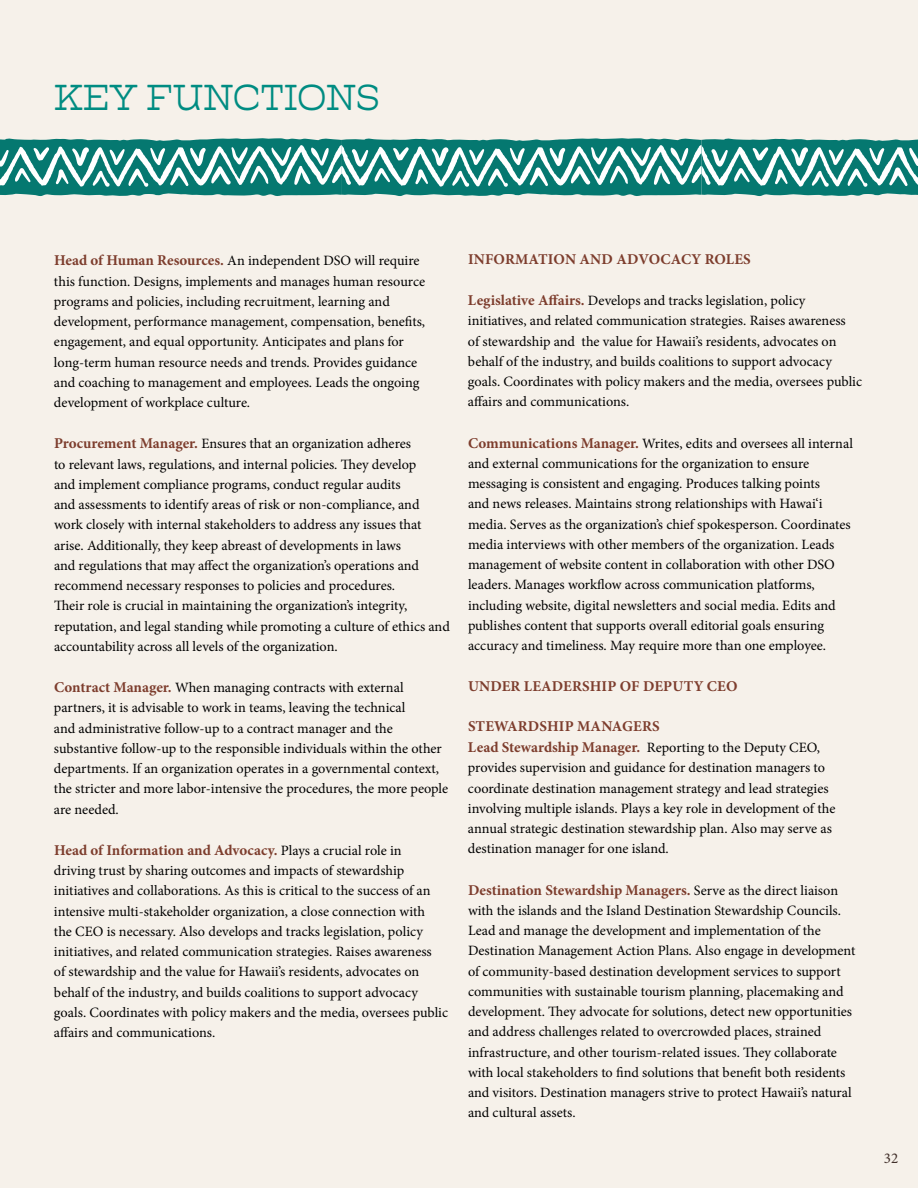
<style>
.page{position:relative;width:918px;height:1188px;background:#f6f1ea}
.page>*{position:absolute;margin:0;border:0;box-sizing:border-box;transform-origin:0 0}
.t1{font:300 36px "Hatch";color:#008c82}
.t2{font:700 15px "Minion Pro";color:#7d3d2d}
.t3{font:15px "Minion Pro";color:#402e29}
.t4{font:14.25px/20.2px "Minion Pro";color:#000}
.s1{font-weight:700;font-size:15px;color:#7d3d2d}
.s2{font-weight:400;font-size:14.25px;color:#000}
</style>
<div class="page">
<svg style="left:0;top:138px;width:918px;height:58px;background:#50a09a"></svg>
<p class="t1" style="left:54px;top:73px;width:327px">KEY FUNCTIONS</p>
<p class="t4" style="left:54px;top:251px;width:373px"><span class="s1">Head of Human Resources.</span> An independent DSO will require this function. Designs, implements and manages human resource programs and policies, including recruitment, learning and development, performance management, compensation, benefts, engagement, and equal opportunity. Anticipates and plans for long-term human resource needs and trends. Provides guidance and coaching to management and employees. Leads the ongoing development of workplace culture.</p>
<p class="t4" style="left:54px;top:434px;width:397px"><span class="s1">Procurement Manager.</span> Ensures that an organization adheres<br>to relevant laws, regulations, and internal policies. Tey develop<br>and implement compliance programs, conduct regular audits<br>and assessments to identify areas of risk or non-compliance, and work closely with internal stakeholders to address any issues that arise. Additionally, they keep abreast of developments in laws<br>and regulations that may afect the organization’s operations and recommend necessary responses to policies and procedures.<br>Teir role is crucial in maintaining the organization’s integrity, reputation, and legal standing while promoting a culture of ethics and accountability across all levels of the organization.</p>
<p class="t4" style="left:54px;top:678px;width:396px"><span class="s1">Contract Manager.</span> When managing contracts with external partners, it is advisable to work in teams, leaving the technical<br>and administrative follow-up to a contract manager and the substantive follow-up to the responsible individuals within the other departments. If an organization operates in a governmental context, the stricter and more labor-intensive the procedures, the more people are needed.</p>
<p class="t2" style="left:54px;top:839px;width:349px">Head of Information and Advocacy. <span class="s2">Plays a crucial role in</span></p>
<p class="t4" style="left:54px;top:861px;width:396px">driving trust by sharing outcomes and impacts of stewardship initiatives and collaborations. As this is critical to the success of an intensive multi-stakeholder organization, a close connection with<br>the CEO is necessary. Also develops and tracks legislation, policy initiatives, and related communication strategies. Raises awareness<br>of stewardship and the value for Hawaii’s residents, advocates on behalf of the industry, and builds coalitions to support advocacy goals. Coordinates with policy makers and the media, oversees public afairs and communications.</p>
<p class="t2" style="left:468px;top:248px;width:284px">INFORMATION AND ADVOCACY ROLES</p>
<p class="t4" style="left:468px;top:291px;width:396px"><span class="s1">Legislative Afairs.</span> Develops and tracks legislation, policy initiatives, and related communication strategies. Raises awareness<br>of stewardship and the value for Hawaii’s residents, advocates on behalf of the industry, and builds coalitions to support advocacy goals. Coordinates with policy makers and the media, oversees public afairs and communications.</p>
<p class="t4" style="left:468px;top:433px;width:387px"><span class="s1">Communications Manager.</span> Writes, edits and oversees all internal and external communications for the organization to ensure messaging is consistent and engaging. Produces talking points<br>and news releases. Maintains strong relationships with Hawai‘i media. Serves as the organization’s chief spokesperson. Coordinates media interviews with other members of the organization. Leads management of website content in collaboration with other DSO leaders. Manages workfow across communication platforms, including website, digital newsletters and social media. Edits and publishes content that supports overall editorial goals ensuring accuracy and timeliness. May require more than one employee.</p>
<p class="t2" style="left:468px;top:675px;width:271px">UNDER LEADERSHIP OF DEPUTY CEO</p>
<p class="t2" style="left:468px;top:716px;width:193px">STEWARDSHIP MANAGERS</p>
<p class="t4" style="left:468px;top:738px;width:369px"><span class="s1">Lead Stewardship Manager.</span> Reporting to the Deputy CEO, provides supervision and guidance for destination managers to coordinate destination management strategy and lead strategies involving multiple islands. Plays a key role in development of the annual strategic destination stewardship plan. Also may serve as destination manager for one island.</p>
<p class="t2" style="left:468px;top:879px;width:372px">Destination Stewardship Managers. <span class="s2">Serve as the direct liaison</span></p>
<p class="t4" style="left:468px;top:900px;width:389px">with the islands and the Island Destination Stewardship Councils.<br>Lead and manage the development and implementation of the Destination Management Action Plans. Also engage in development of community-based destination development services to support communities with sustainable tourism planning, placemaking and development. Tey advocate for solutions, detect new opportunities and address challenges related to overcrowded places, strained infrastructure, and other tourism-related issues. Tey collaborate with local stakeholders to fnd solutions that beneft both residents and visitors. Destination managers strive to protect Hawaii’s natural and cultural assets.</p>
<p class="t3" style="left:884px;top:1148px;width:16px">32</p>
</div>
